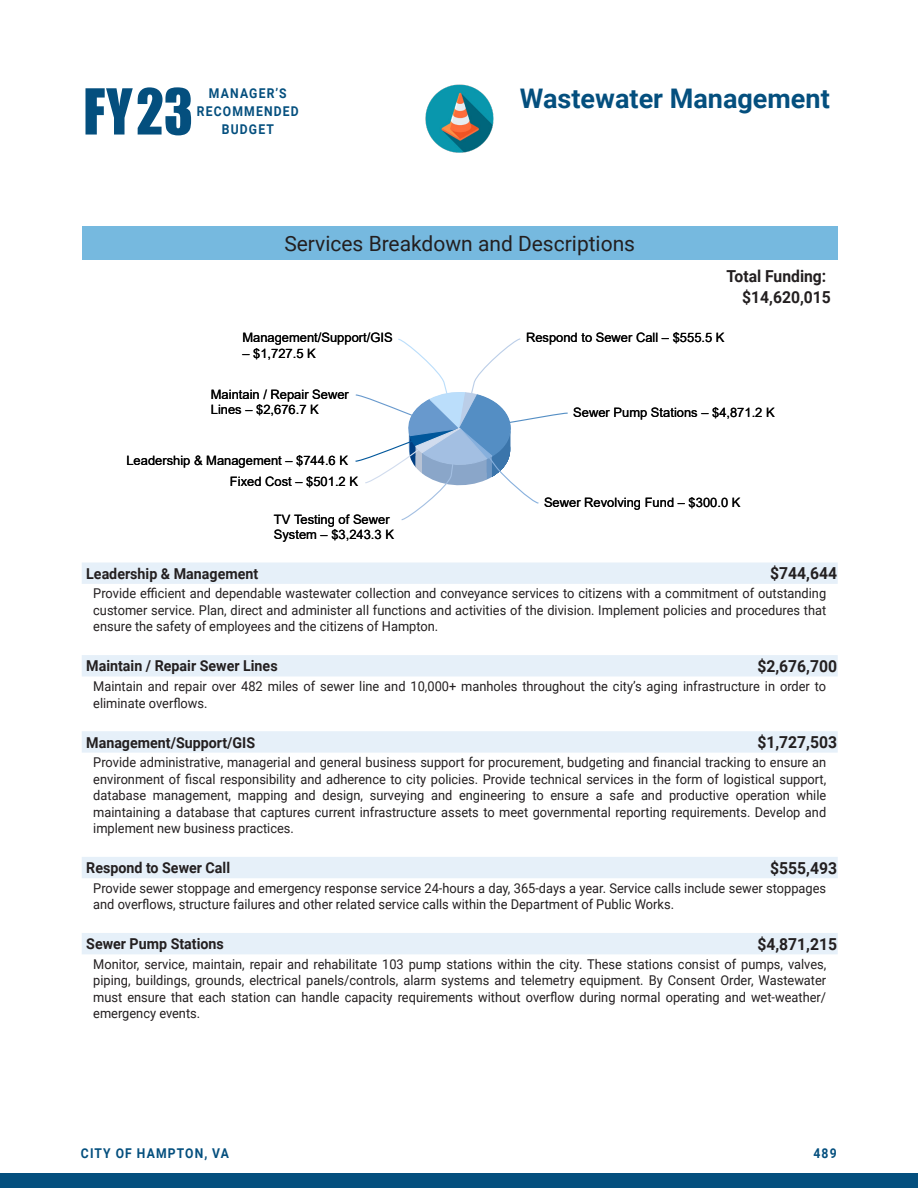
<style>
.page{position:relative;width:918px;height:1188px;background:#fff}
.page>*{position:absolute;margin:0;border:0;box-sizing:border-box;transform-origin:0 0}
.Page_Heading{font:700 27px "Roboto";color:#044f7e}
.t1{font:21px "Roboto";color:#231f20}
.Table_Numbers_11_Rig{font:700 16.5px "Roboto";color:#231f20;scale:.95 1}
.Table_Text{font:700 15px "Roboto";color:#231f20;scale:.95 1}
.Table_Text_9_Justify{font:13.5px/16.5px "Roboto";color:#231f20;text-align:justify;scale:.95 1}
.t2{font:700 13.5px "Roboto";letter-spacing:.095em;color:#044f7e;scale:.9 1}
.t3{font:12.9px/15.8px "Arial";color:#000}
</style>
<div class="page">
<div style="left:0;top:1173px;width:918px;height:15px;background:#044f7e"></div>
<svg style="left:86px;top:87px;width:105px;height:48px"></svg>
<svg style="left:82px;top:562px;width:756px;height:392px"></svg>
<img style="left:426px;top:84px;width:68px;height:68px">
<div style="left:82px;top:226px;width:756px;height:34px;background:#76b9df"></div>
<svg style="left:355px;top:338px;width:213px;height:182px"></svg>
<p class="t2" style="left:209px;top:83px;width:88px">Manager’s</p>
<p class="t2" style="left:197px;top:101px;width:115px">Recomm ended</p>
<p class="t2" style="left:222px;top:119px;width:31px">BUDGE</p>
<p class="t2" style="left:267px;top:119px;width:10px">T</p>
<p class="Page_Heading" style="left:520px;top:79px;width:311px">Wastewater Management</p>
<p class="t1" style="left:284px;top:229px;width:352px">Services Breakdown and Descriptions</p>
<p class="Table_Numbers_11_Rig" style="left:726px;top:264px;width:107px">Total Funding:</p>
<p class="Table_Numbers_11_Rig" style="left:742px;top:285px;width:95px">$14,620,015</p>
<p class="t3" style="left:242px;top:330px;width:152px">Management/Support/GIS</p>
<p class="t3" style="left:242px;top:346px;width:75px">– $1,727.5 K</p>
<p class="t3" style="left:211px;top:386px;width:140px">Maintain / Repair Sewer<br>Lines – $2,676.7 K</p>
<p class="t3" style="left:126px;top:453px;width:223px">Leadership &amp; Management – $744.6 K</p>
<p class="t3" style="left:230px;top:474px;width:130px">Fixed Cost – $501.2 K</p>
<p class="t3" style="left:274px;top:511px;width:122px">TV Testing of Sewer<br>System – $3,243.3 K</p>
<p class="t3" style="left:526px;top:330px;width:200px">Respond to Sewer Call – $555.5 K</p>
<p class="t3" style="left:573px;top:404px;width:203px">Sewer Pump Stations – $4,871.2 K</p>
<p class="t3" style="left:544px;top:494px;width:198px">Sewer Revolving Fund – $300.0 K</p>
<p class="Table_Text" style="left:86px;top:563px;width:183px">Leadership &amp; Management</p>
<p class="Table_Numbers_11_Rig" style="left:770px;top:562px;width:72px">$744,644</p>
<p class="Table_Text_9_Justify" style="left:93px;top:585px;width:773px">Provide efficient and dependable wastewater collection and conveyance services to citizens with a commitment of outstanding customer service. Plan, direct and administer all functions and activities of the division. Implement policies and procedures that ensure the safety of employees and the citizens of Hampton.</p>
<p class="Table_Text" style="left:86px;top:656px;width:203px">Maintain / Repair Sewer Lines</p>
<p class="Table_Numbers_11_Rig" style="left:757px;top:655px;width:85px">$2,676,700</p>
<p class="Table_Text_9_Justify" style="left:93px;top:678px;width:773px">Maintain and repair over 482 miles of sewer line and 10,000+ manholes throughout the city’s aging infrastructure in order to eliminate overflows.</p>
<p class="Table_Text" style="left:86px;top:732px;width:178px">Management/Support/GIS</p>
<p class="Table_Numbers_11_Rig" style="left:757px;top:731px;width:85px">$1,727,503</p>
<p class="Table_Text_9_Justify" style="left:93px;top:754px;width:773px">Provide administrative, managerial and general business support for procurement, budgeting and financial tracking to ensure an environment of fiscal responsibility and adherence to city policies. Provide technical services in the form of logistical support, database management, mapping and design, surveying and engineering to ensure a safe and productive operation while maintaining a database that captures current infrastructure assets to meet governmental reporting requirements. Develop and implement new business practices.</p>
<p class="Table_Text" style="left:86px;top:857px;width:153px">Respond to Sewer Call</p>
<p class="Table_Numbers_11_Rig" style="left:770px;top:856px;width:72px">$555,493</p>
<p class="Table_Text_9_Justify" style="left:93px;top:879px;width:773px">Provide sewer stoppage and emergency response service 24-hours a day, 365-days a year. Service calls include sewer stoppages and overflows, structure failures and other related service calls within the Department of Public Works.</p>
<p class="Table_Text" style="left:86px;top:933px;width:146px">Sewer Pump Stations</p>
<p class="Table_Numbers_11_Rig" style="left:757px;top:932px;width:85px">$4,871,215</p>
<p class="Table_Text_9_Justify" style="left:93px;top:955px;width:773px">Monitor, service, maintain, repair and rehabilitate 103 pump stations within the city. These stations consist of pumps, valves, piping, buildings, grounds, electrical panels/controls, alarm systems and telemetry equipment. By Consent Order, Wastewater must ensure that each station can handle capacity requirements without overflow during normal operating and wet-weather/ emergency events.</p>
<p class="t2" style="left:81px;top:1143px;width:166px">CITY OF HAMPTON, VA</p>
<p class="t2" style="left:813px;top:1143px;width:27px">489</p>
</div>
